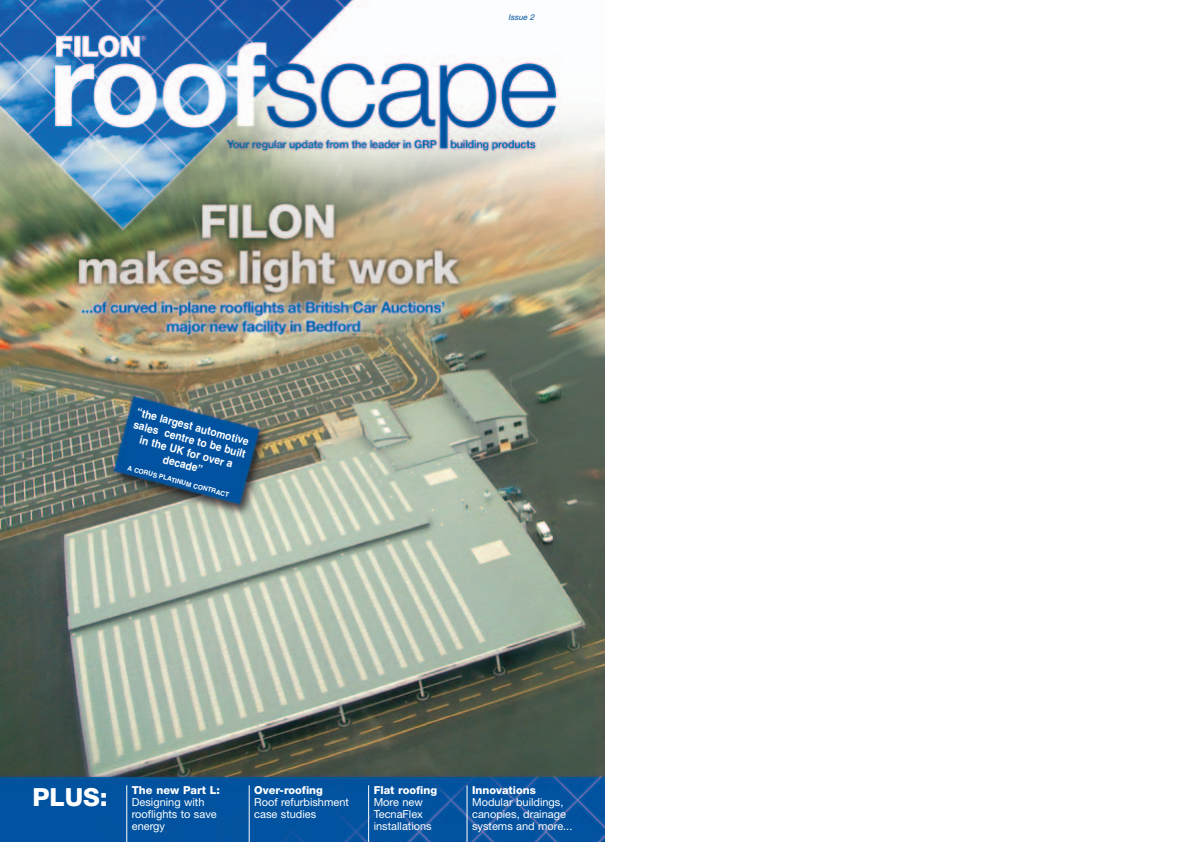
<style>
.page{position:relative;width:1191px;height:842px;background:#fff}
.page>*{position:absolute;margin:0;border:0;box-sizing:border-box;transform-origin:0 0}
.t1{font:800 25px "Helvetica Neue";color:#fff}
.t2{font:700 11.2px/13px "Helvetica";color:#fff;text-align:center;scale:.92 1}
.t3{font:11px/12px "Helvetica Neue";color:#fff}
.t4{font:800 11px "Helvetica Neue";color:#fff}
.t5{font:italic 8px "Helvetica";color:#0153a0}
.t6{font:700 6.6px "Helvetica";color:#fff}
</style>
<div class="page">
<img style="left:0;top:0;width:604px;height:842px">
<hr style="left:126px;top:785px;width:1px;height:57px;background:#fff">
<hr style="left:249px;top:785px;width:1px;height:57px;background:#fff">
<hr style="left:368px;top:785px;width:1px;height:57px;background:#fff">
<hr style="left:466px;top:785px;width:1px;height:57px;background:#fff">
<p class="t5" style="left:508px;top:14px;width:28px">Issue 2</p>
<p class="t2" style="left:139px;top:406px;width:127px;rotate:15deg">“the largest automotive sales centre to be built in the UK for over a decade”</p>
<p class="t6" style="left:128px;top:465px;width:106px;rotate:15deg">A CORUS PLATINUM CONTRACT</p>
<h1 class="t1" style="left:32px;top:788px;width:77px">PLUS:</h1>
<p class="t4" style="left:132px;top:786px;width:90px">The new Part L:</p>
<p class="t3" style="left:132px;top:797px;width:86px">Designing with rooflights to save energy</p>
<p class="t4" style="left:254px;top:786px;width:70px">Over-roofing</p>
<p class="t3" style="left:254px;top:797px;width:96px">Roof refurbishment case studies</p>
<p class="t4" style="left:374px;top:786px;width:65px">Flat roofing</p>
<p class="t3" style="left:374px;top:797px;width:60px">More new<br>TecnaFlex installations</p>
<p class="t4" style="left:472px;top:786px;width:65px">Innovations</p>
<p class="t3" style="left:472px;top:797px;width:102px">Modular buildings, canopies, drainage systems and more...</p>
</div>
